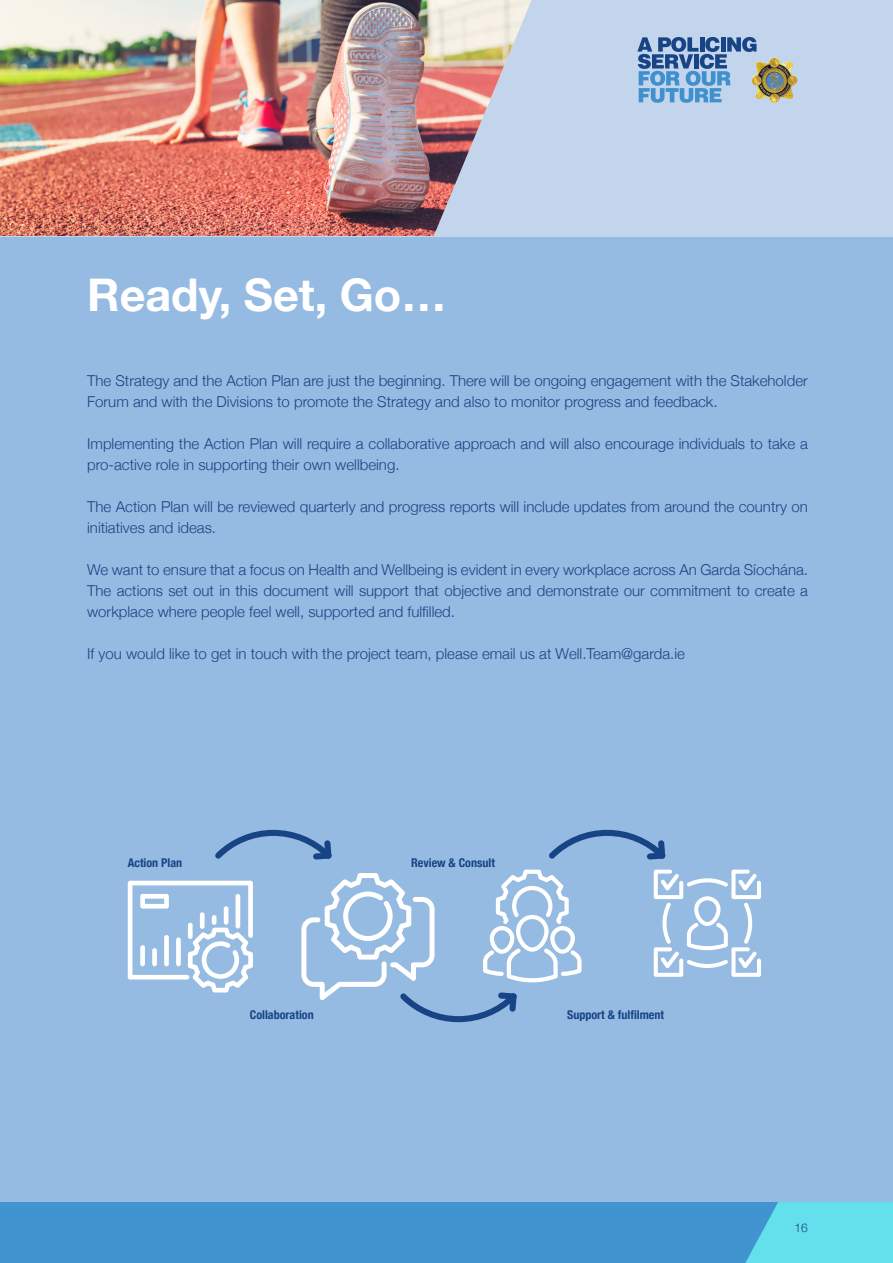
<style>
.page{position:relative;width:893px;height:1263px;background:#96bbe2}
.page>*{position:absolute;margin:0;border:0;box-sizing:border-box;transform-origin:0 0}
.t1{font:700 45px "Helvetica Neue";color:#fff}
.t2{font:300 15px/21px "Helvetica Neue";color:#174484}
.t3{font:700 condensed 12.15px "Helvetica Neue";color:#174484}
.t4{font:300 12px "Helvetica Neue";color:#174484}
</style>
<div class="page">
<svg style="left:128px;top:881px;width:125px;height:111px"></svg>
<svg style="left:654px;top:870px;width:107px;height:107px"></svg>
<svg style="left:215px;top:830px;width:117px;height:29px"></svg>
<svg style="left:549px;top:830px;width:116px;height:29px"></svg>
<svg style="left:301px;top:870px;width:280px;height:152px"></svg>
<div style="left:0;top:0;width:893px;height:236px;background:#c3d5ed"></div>
<img style="left:0;top:0;width:531px;height:236px">
<div style="left:0;top:1202px;width:893px;height:61px;background:#4194d0"></div>
<svg style="left:745px;top:1202px;width:148px;height:61px;background:#5ed7e7"></svg>
<svg style="left:637px;top:37px;width:119px;height:66px"></svg>
<img style="left:751px;top:57px;width:37px;height:46px">
<p class="t1" style="left:87px;top:259px;width:361px">Ready, Set, Go…</p>
<p class="t2" style="left:87px;top:369px;width:722px">The Strategy and the Action Plan are just the beginning. There will be ongoing engagement with the Stakeholder<br>Forum and with the Divisions to promote the Strategy and also to monitor progress and feedback.</p>
<p class="t2" style="left:87px;top:432px;width:722px">Implementing the Action Plan will require a collaborative approach and will also encourage individuals to take a pro-active role in supporting their own wellbeing.</p>
<p class="t2" style="left:87px;top:495px;width:722px">The Action Plan will be reviewed quarterly and progress reports will include updates from around the country on initiatives and ideas.</p>
<p class="t2" style="left:87px;top:558px;width:722px;text-align:justify">We want to ensure that a focus on Health and Wellbeing is evident in every workplace across An Garda Síochána.<br>The actions set out in this document will support that objective and demonstrate our commitment to create a workplace where people feel well, supported and fulfilled.</p>
<p class="t2" style="left:87px;top:642px;width:599px">If you would like to get in touch with the project team, please email us at Well.Team@garda.ie</p>
<p class="t3" style="left:128px;top:852px;width:56px">Action Plan</p>
<p class="t3" style="left:411px;top:852px;width:85px">Review &amp; Consult</p>
<p class="t3" style="left:250px;top:1005px;width:65px">Collaboration</p>
<p class="t3" style="left:567px;top:1005px;width:98px">Support &amp; fulfilment</p>
<p class="t4" style="left:795px;top:1218px;width:15px">16</p>
</div>
